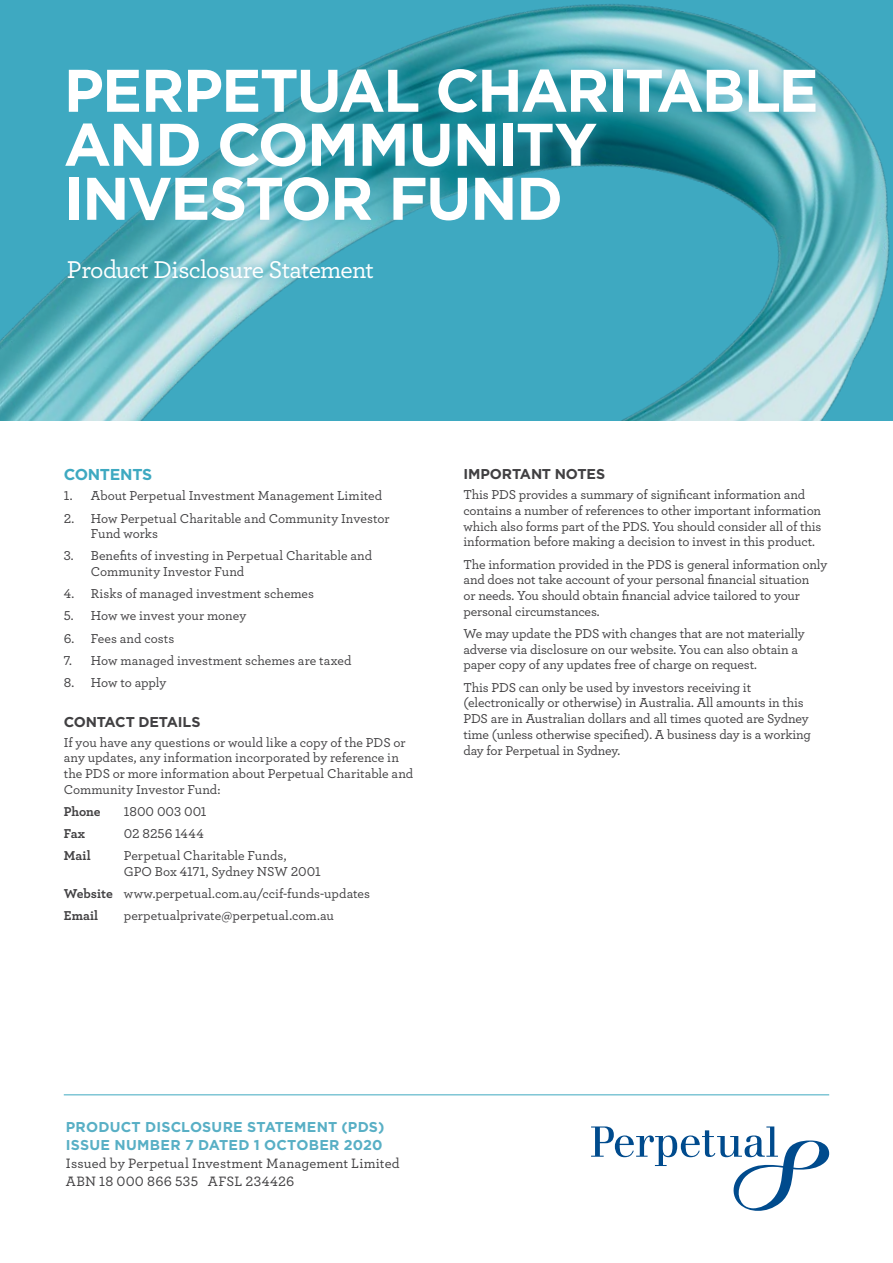
<style>
.page{position:relative;width:893px;height:1263px;background:#fff}
.page>*{position:absolute;margin:0;border:0;box-sizing:border-box;transform-origin:0 0}
.t1{font:700 60px/54px "Gotham";letter-spacing:-.03em;color:#fff}
.t2{font:500 25.5px "Archer";letter-spacing:-.03em;color:#fff}
.t3{font:700 15.75px "Gotham";letter-spacing:-.025em;color:#3ea9c1}
.t4{font:500 14.25px/18px "Archer";letter-spacing:.01em;color:#414042}
.t5{font:700 14.25px/18px "Gotham";letter-spacing:.015em;color:#58afc5}
.t6{font:700 14.25px "Gotham";letter-spacing:-.01em;color:#414042}
.t7{font:500 13.5px/15.8px "Archer";letter-spacing:-.01em;color:#414042}
.t8{font:700 13.5px "Archer";color:#414042}
.s1{font-weight:700}
</style>
<div class="page">
<img style="left:0;top:0;width:893px;height:421px">
<svg style="left:591px;top:1126px;width:239px;height:85px"></svg>
<svg style="left:49px;top:51px;width:784px;height:188px;background:#40a2b4"></svg>
<hr style="left:64px;top:1094px;width:765px;height:1px;background:#3ea9c1">
<svg style="left:60px;top:250px;width:322px;height:37px;background:#5eb4c3"></svg>
<h1 class="t1" style="left:64px;top:63px;width:756px">PERPETUAL CHARITABLE<br>AND COMMUNITY<br>INVESTOR FUND</h1>
<h2 class="t2" style="left:67px;top:251px;width:308px">Product Disclosure Statement</h2>
<p class="t3" style="left:64px;top:464px;width:90px">CONTENTS</p>
<p class="t7" style="left:64px;top:487px;width:320px">1. About Perpetual Investment Management Limited</p>
<p class="t7" style="left:91px;top:509px;width:300px;text-indent:-27px">2. How Perpetual Charitable and Community Investor<br>Fund works</p>
<p class="t7" style="left:91px;top:547px;width:283px;text-indent:-27px">3. Benefits of investing in Perpetual Charitable and<br>Community Investor Fund</p>
<p class="t7" style="left:64px;top:585px;width:252px">4. Risks of managed investment schemes</p>
<p class="t7" style="left:64px;top:607px;width:184px">5. How we invest your money</p>
<p class="t7" style="left:64px;top:629px;width:112px">6. Fees and costs</p>
<p class="t7" style="left:64px;top:651px;width:289px">7. How managed investment schemes are taxed</p>
<p class="t7" style="left:64px;top:674px;width:104px">8. How to apply</p>
<p class="t6" style="left:64px;top:712px;width:138px">CONTACT DETAILS</p>
<p class="t7" style="left:64px;top:734px;width:351px">If you have any questions or would like a copy of the PDS or any updates, any information incorporated by reference in the PDS or more information about Perpetual Charitable and Community Investor Fund:</p>
<p class="t8" style="left:64px;top:801px;width:38px">Phone</p>
<p class="t7" style="left:124px;top:803px;width:84px">1800 003 001</p>
<p class="t8" style="left:64px;top:823px;width:23px">Fax</p>
<p class="t7" style="left:124px;top:825px;width:82px">02 8256 1444</p>
<p class="t8" style="left:64px;top:845px;width:28px">Mail</p>
<p class="t7" style="left:124px;top:847px;width:198px">Perpetual Charitable Funds,<br>GPO Box 4171, Sydney NSW 2001</p>
<p class="t7" style="left:64px;top:882px;width:308px;line-height:22.2px"><span class="s1">Website</span> www.perpetual.com.au/ccif-funds-updates<br><span class="s1">Email</span></p>
<p class="t7" style="left:124px;top:907px;width:212px">perpetualprivate@perpetual.com.au</p>
<p class="t6" style="left:463px;top:465px;width:143px">IMPORTANT NOTES</p>
<p class="t7" style="left:463px;top:486px;width:359px">This PDS provides a summary of significant information and contains a number of references to other important information which also forms part of the PDS. You should consider all of this information before making a decision to invest in this product.</p>
<p class="t7" style="left:463px;top:555px;width:365px">The information provided in the PDS is general information only and does not take account of your personal financial situation<br>or needs. You should obtain financial advice tailored to your personal circumstances.</p>
<p class="t7" style="left:463px;top:625px;width:343px">We may update the PDS with changes that are not materially adverse via disclosure on our website. You can also obtain a paper copy of any updates free of charge on request.</p>
<p class="t7" style="left:463px;top:678px;width:349px">This PDS can only be used by investors receiving it (electronically or otherwise) in Australia. All amounts in this PDS are in Australian dollars and all times quoted are Sydney time (unless otherwise specified). A business day is a working day for Perpetual in Sydney.</p>
<p class="t5" style="left:66px;top:1118px;width:320px">PRODUCT DISCLOSURE STATEMENT (PDS)<br>ISSUE NUMBER 7 DATED 1 OCTOBER 2020</p>
<p class="t4" style="left:66px;top:1154px;width:335px">Issued by Perpetual Investment Management Limited<br>ABN 18 000 866 535 AFSL 234426</p>
</div>
